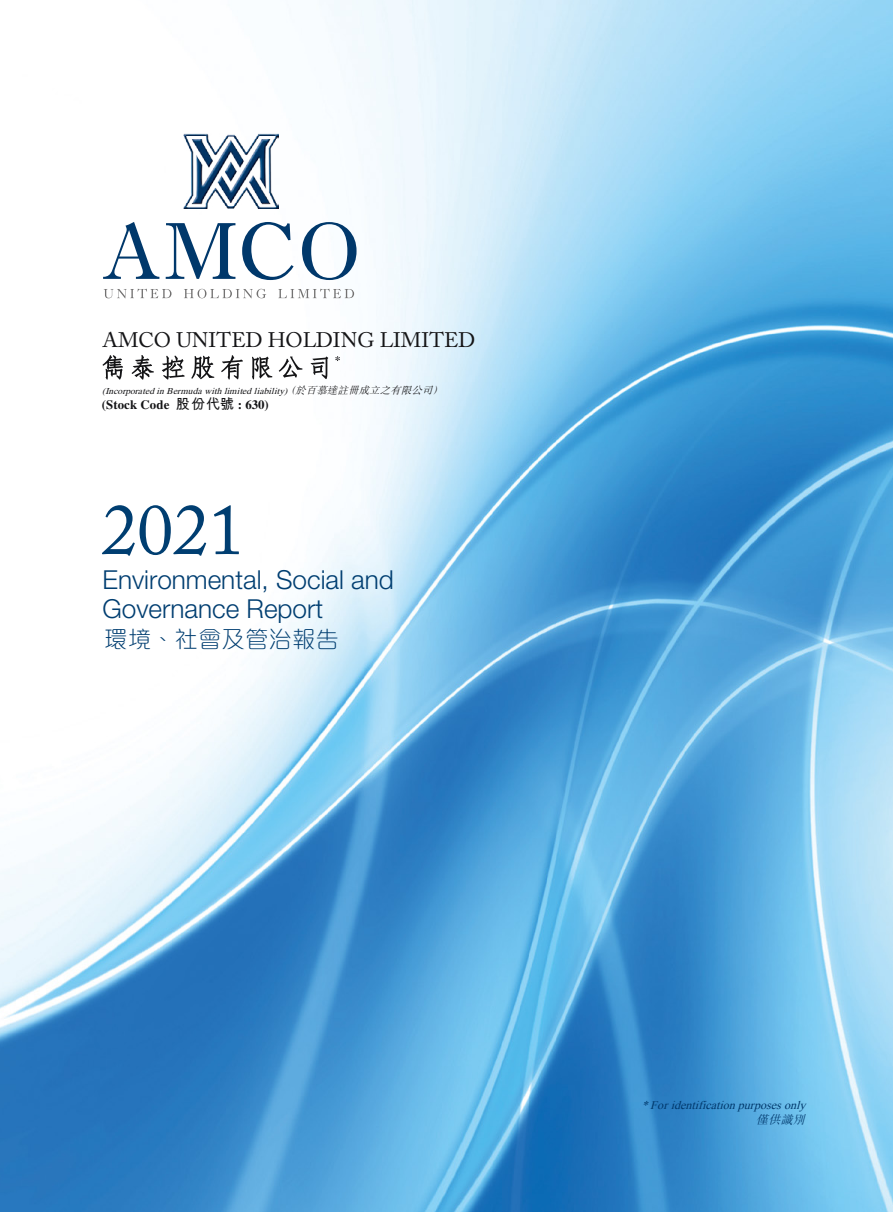
<style>
.page{position:relative;width:893px;height:1212px;background:#fff}
.page>*{position:absolute;margin:0;border:0;box-sizing:border-box;transform-origin:0 0}
.t1{font:71.4px "Adobe Caslon Pro";color:#003e71}
.t2{font:300 26.1px/29px "Helvetica Neue LT Std";color:#003e71}
.t3{font:300 23.4px "M Elle HK";color:#003e71}
.t4{font:20.85px "Adobe Caslon Pro";color:#141416}
.t5{font:700 12.9px "Times LT Std";color:#141416}
.t6{font:italic 11.55px "Times New Roman";color:#00386c;scale:1.04 1}
.t7{font:italic 300 11.55px "M Sung HK";color:#00386c;scale:1.04 1}
.t8{font:italic 9px "Times LT Std";color:#141416;scale:1.04 1}
.s1{font-family:"M Sung HK";font-weight:300;font-size:10.2px}
.s2{font-family:"M Hei HK";font-size:14.1px}
</style>
<div class="page">
<img style="left:0;top:0;width:893px;height:1212px">
<svg style="left:103px;top:222px;width:254px;height:58px"></svg>
<svg style="left:104px;top:289px;width:250px;height:9px"></svg>
<img style="left:183px;top:133px;width:96px;height:75px">
<svg style="left:132px;top:355px;width:22px;height:25px"></svg>
<svg style="left:103px;top:355px;width:20px;height:25px"></svg>
<svg style="left:162px;top:356px;width:23px;height:23px"></svg>
<svg style="left:191px;top:356px;width:23px;height:23px"></svg>
<svg style="left:311px;top:356px;width:17px;height:23px"></svg>
<svg style="left:221px;top:355px;width:22px;height:24px"></svg>
<svg style="left:252px;top:357px;width:20px;height:22px"></svg>
<svg style="left:279px;top:356px;width:23px;height:22px"></svg>
<svg style="left:335px;top:356px;width:5px;height:5px"></svg>
<h3 class="t4" style="left:103px;top:328px;width:374px">AMCO UNITED HOLDING LIMITED</h3>
<p class="t8" style="left:102px;top:385px;width:333px">(Incorp orated in Bermuda with limited liability)<span class="s1">（於百慕達註冊成立之有限公司）</span></p>
<h3 class="t5" style="left:102px;top:397px;width:168px">(Stock Code <span class="s2">股份代號</span> : 630)</h3>
<h1 class="t1" style="left:102px;top:487px;width:144px">2021</h1>
<h2 class="t2" style="left:103px;top:564px;width:293px">Environmental, Social and<br>Governance Report</h2>
<h3 class="t3" style="left:104px;top:627px;width:236px">環境、社會及管治報告</h3>
<p class="t6" style="left:642px;top:1098px;width:163px">* For identificationpurposesonly</p>
<p class="t7" style="left:756px;top:1112px;width:52px">僅供識別</p>
</div>
